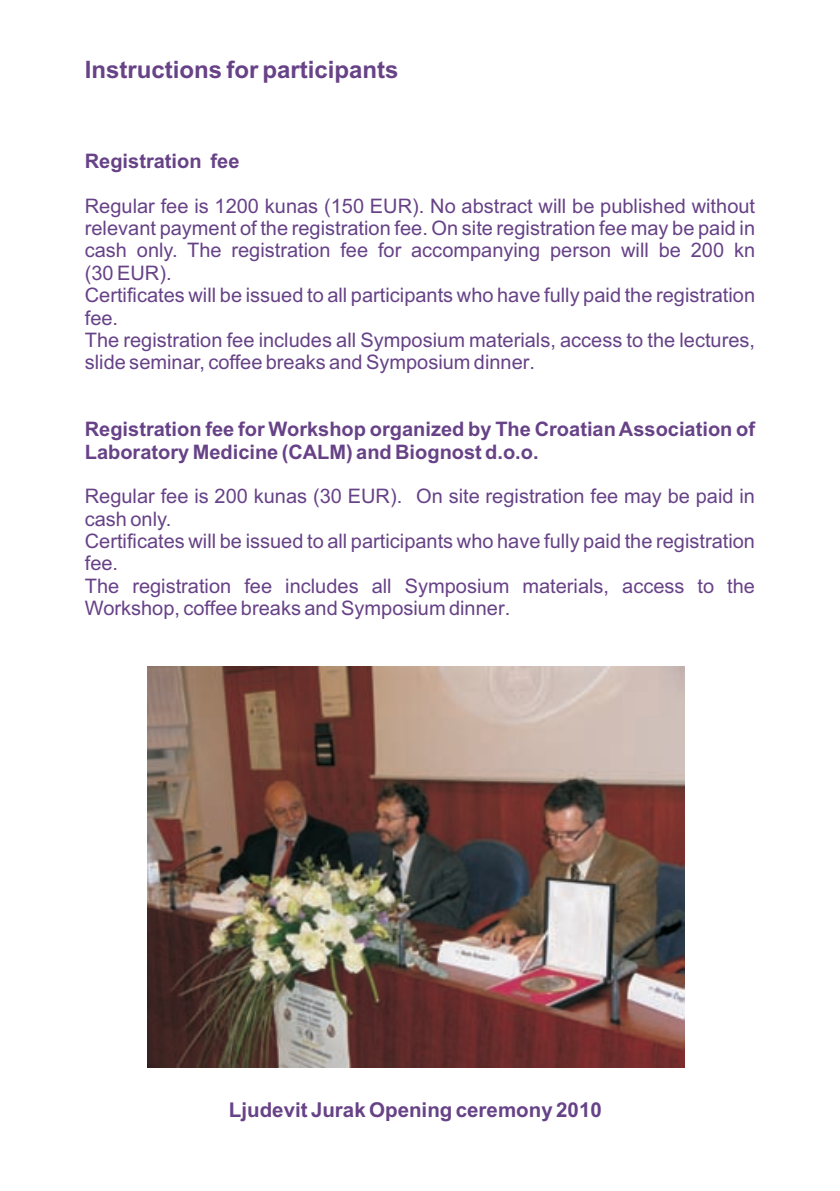
<style>
.page{position:relative;width:840px;height:1191px;background:#fff}
.page>*{position:absolute;margin:0;border:0;box-sizing:border-box;transform-origin:0 0}
.t1{font:700 24px "Arial";color:#674287}
.t2{font:700 20.4px "Arial";color:#674287}
.t3{font:20px/22.4px "Arial";color:#674287}
.t4{font:700 20px/22.4px "Arial";color:#674287}
</style>
<div class="page">
<img style="left:147px;top:666px;width:536px;height:402px">
<p class="t1" style="left:85px;top:60px;width:315px">Instructions for participants</p>
<p class="t4" style="left:85px;top:152px;width:156px">Registration fee</p>
<p class="t3" style="left:85px;top:196px;width:671px">Regular fee is 1200 kunas (150 EUR). No abstract will be published without relevant payment of the registration fee. On site registration fee may be paid in cash only. The registration fee for accompanying person will be 200 kn (30 EUR).<br>Certificates will be issued to all participants who have fully paid the registration fee.<br>The registration fee includes all Symposium materials, access to the lectures, slide seminar, coffee breaks and Symposium dinner.</p>
<p class="t4" style="left:85px;top:420px;width:671px">Registration fee for Workshop organized by The Croatian Association of<br>Laboratory Medicine (CALM) and Biognost d.o.o.</p>
<p class="t3" style="left:85px;top:487px;width:671px">Regular fee is 200 kunas (30 EUR). On site registration fee may be paid in cash only.<br>Certificates will be issued to all participants who have fully paid the registration fee.<br>The registration fee includes all Symposium materials, access to the Workshop, coffee breaks and Symposium dinner.</p>
<p class="t2" style="left:229px;top:1102px;width:374px">Ljudevit Jurak Opening ceremony 2010</p>
</div>
